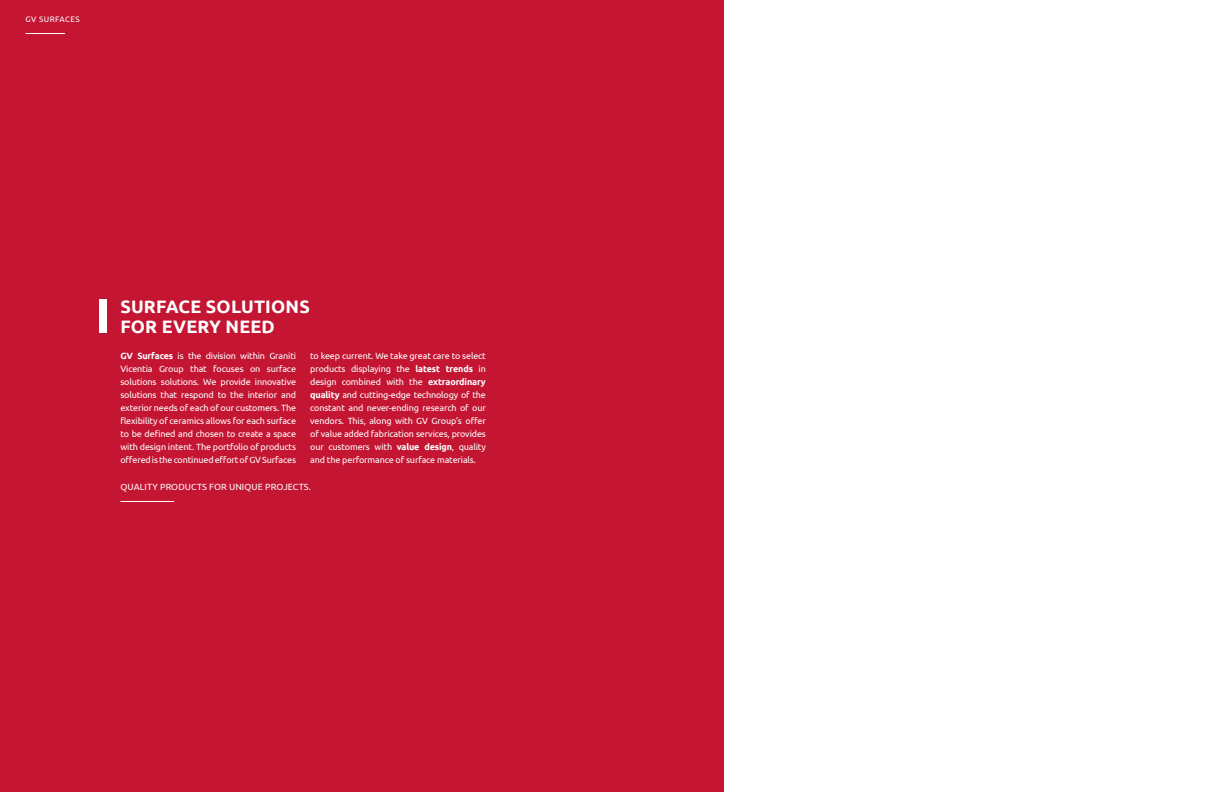
<style>
.page{position:relative;width:1224px;height:792px;background:#fff}
.page>*{position:absolute;margin:0;border:0;box-sizing:border-box;transform-origin:0 0}
.t1{font:700 18px/20px "Ubuntu";letter-spacing:.01em;color:#fff}
.t2{font:9px/13px "Ubuntu";letter-spacing:-.015em;color:#fff;text-align:justify}
.t3{font:9px "Ubuntu";letter-spacing:.01em;color:#fff}
.t4{font:8px "Ubuntu";letter-spacing:.05em;color:#fff}
.s1{font-weight:700}
</style>
<div class="page">
<div style="left:0;top:0;width:724px;height:792px;background:#c41633"></div>
<div style="left:99px;top:299px;width:7px;height:34px;background:#fff"></div>
<hr style="left:120px;top:501px;width:54px;height:1px;background:#fff">
<hr style="left:26px;top:33px;width:39px;height:1px;background:#fff">
<p class="t4" style="left:26px;top:14px;width:56px">GV SURFACES</p>
<h1 class="t1" style="left:120px;top:297px;width:191px">SURFACE SOLUTIONS<br>FOR EVERY NEED</h1>
<p class="t2" style="left:120px;top:349px;width:177px"><span class="s1">GV Surfaces</span> is the division within Graniti Vicentia Group that focuses on surface solutions solutions. We provide innovative solutions that respond to the interior and exterior needs of each of our customers. The flexibility of ceramics allows for each surface to be defined and chosen to create a space with design intent. The portfolio of products offered is the continued effort of GV Surfaces</p>
<p class="t2" style="left:310px;top:349px;width:177px">to keep current. We take great care to select products displaying the <span class="s1">latest trends</span> in design combined with the <span class="s1">extraordinary quality</span> and cutting-edge technology of the constant and never-ending research of our vendors. This, along with GV Group’s offer of value added fabrication services, provides our customers with <span class="s1">value design</span>, quality and the performance of surface materials.</p>
<p class="t3" style="left:120px;top:481px;width:192px">QUALITY PRODUCTS FOR UNIQUE PROJECTS.</p>
</div>
